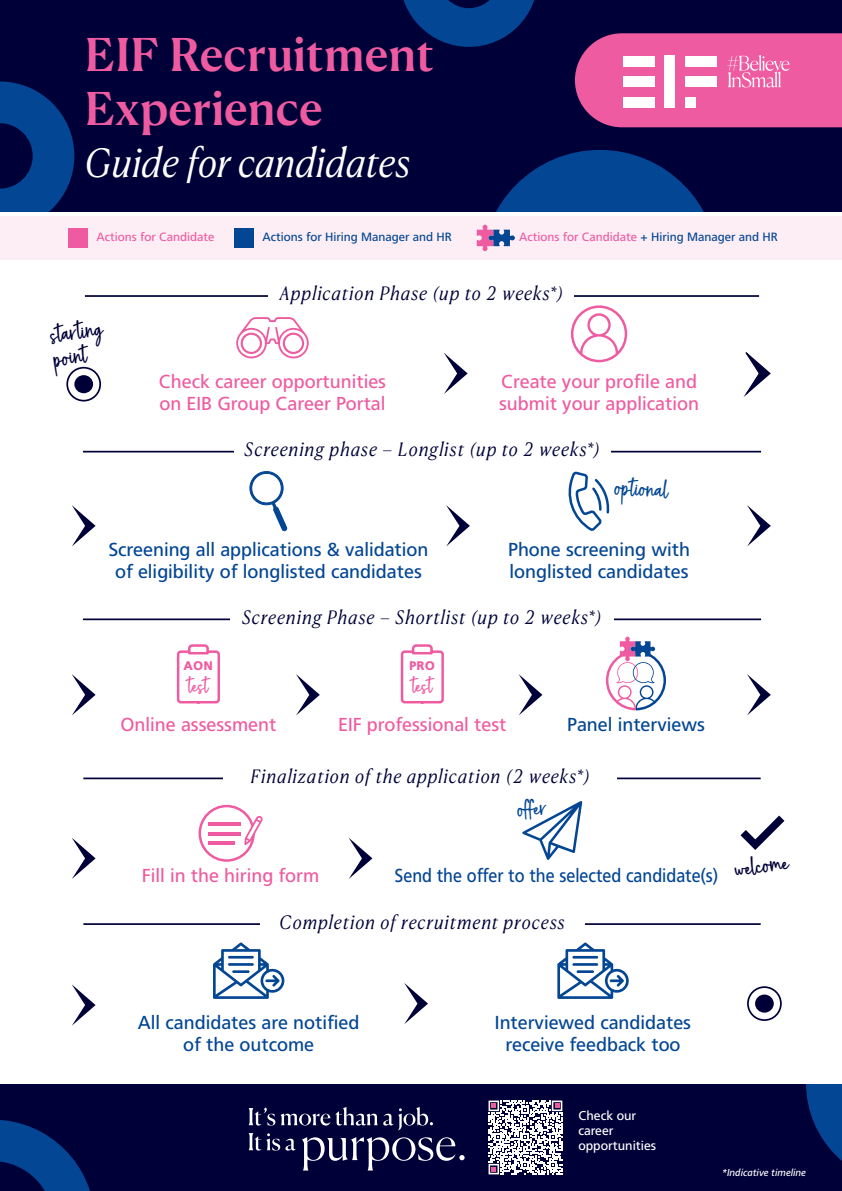
<style>
.page{position:relative;width:842px;height:1191px;background:#fff}
.page>*{position:absolute;margin:0;border:0;box-sizing:border-box;transform-origin:0 0}
.t1{font:500 45.2px/54.2px "Canela Text Office";color:#ef5ba1}
.t2{font:italic 300 38.9px "Canela Text Office";color:#fff}
.t3{font:28.1px/24px "Brooklyn";color:#000038}
.t4{font:28.1px "Brooklyn";color:#034694}
.t5{font:27.3px "Brooklyn";color:#034694}
.t6{font:25px "Brooklyn";color:#ef5ba1}
.t7{font:18.8px/22.5px "PF Catalog";color:#034694;text-align:center}
.t8{font:18.8px/22.5px "PF Catalog";color:#ef5ba1}
.t9{font:18.8px "PF Catalog";color:#034694;scale:.9 1}
.t10{font:italic 300 18.5px "Canela Text Office";letter-spacing:.05em;color:#000038}
.t11{font:12.8px/15.3px "PF Catalog";color:#fff}
.t12{font:900 12.5px "PF Catalog";color:#ef5ba1}
.t13{font:12px "PF Catalog";color:#ef5ba1}
.t14{font:12px "PF Catalog";color:#034694}
.t15{font:italic 10px "PF Catalog";color:#fff}
.s1{color:#034694}
</style>
<div class="page">
<svg style="left:213px;top:942px;width:71px;height:57px"></svg>
<svg style="left:557px;top:942px;width:72px;height:57px"></svg>
<div style="left:0;top:0;width:842px;height:212px;background:#000038"></div>
<svg style="left:403px;top:0;width:131px;height:47px"></svg>
<svg style="left:0;top:82px;width:74px;height:130px"></svg>
<div style="left:0;top:1084px;width:842px;height:107px;background:#000038"></div>
<svg style="left:0;top:1120px;width:90px;height:71px"></svg>
<svg style="left:806px;top:1084px;width:36px;height:77px"></svg>
<hr style="left:83px;top:777px;width:678px;height:2px;background:#000038">
<hr style="left:83px;top:923px;width:678px;height:2px;background:#000038">
<div style="left:223px;top:768px;width:394px;height:21px;background:#fff"></div>
<div style="left:260px;top:914px;width:324px;height:21px;background:#fff"></div>
<svg style="left:747px;top:505px;width:24px;height:41px"></svg>
<svg style="left:72px;top:505px;width:24px;height:41px"></svg>
<hr style="left:83px;top:451px;width:678px;height:1px;background:#000038">
<div style="left:234px;top:441px;width:376px;height:22px;background:#fff"></div>
<svg style="left:747px;top:674px;width:24px;height:41px"></svg>
<svg style="left:519px;top:674px;width:23px;height:41px"></svg>
<svg style="left:296px;top:674px;width:24px;height:41px"></svg>
<svg style="left:72px;top:674px;width:24px;height:41px"></svg>
<svg style="left:72px;top:838px;width:24px;height:41px"></svg>
<svg style="left:72px;top:984px;width:24px;height:41px"></svg>
<svg style="left:400px;top:644px;width:44px;height:60px"></svg>
<hr style="left:83px;top:618px;width:678px;height:2px;background:#000038">
<div style="left:230px;top:609px;width:383px;height:24px;background:#fff"></div>
<svg style="left:446px;top:505px;width:24px;height:41px"></svg>
<svg style="left:349px;top:838px;width:23px;height:41px"></svg>
<svg style="left:404px;top:983px;width:24px;height:41px"></svg>
<svg style="left:176px;top:644px;width:44px;height:60px"></svg>
<div style="left:0;top:216px;width:842px;height:44px;background:#fdedf4"></div>
<div style="left:68px;top:228px;width:19px;height:19px;background:#ef5ba1"></div>
<div style="left:234px;top:228px;width:19px;height:19px;background:#034694"></div>
<svg style="left:575px;top:33px;width:267px;height:94px;background:#e66aa7"></svg>
<svg style="left:522px;top:801px;width:60px;height:59px"></svg>
<svg style="left:605px;top:636px;width:61px;height:75px"></svg>
<svg style="left:743px;top:352px;width:28px;height:45px"></svg>
<svg style="left:444px;top:353px;width:24px;height:41px"></svg>
<hr style="left:85px;top:295px;width:674px;height:2px;background:#000038">
<div style="left:268px;top:286px;width:306px;height:22px;background:#fff"></div>
<svg style="left:236px;top:317px;width:73px;height:41px"></svg>
<div style="left:66px;top:367px;width:35px;height:34px;border:2px solid #000038;border-radius:50%"></div>
<div style="left:75px;top:376px;width:17px;height:16px;background:#000038;border-radius:50%"></div>
<div style="left:74px;top:375px;width:19px;height:18px;border:2px solid #000038;border-radius:50%"></div>
<div style="left:747px;top:986px;width:35px;height:35px;border:2px solid #000038;border-radius:50%"></div>
<div style="left:756px;top:995px;width:17px;height:16px;background:#000038;border-radius:50%"></div>
<div style="left:755px;top:994px;width:19px;height:18px;border:2px solid #000038;border-radius:50%"></div>
<svg style="left:477px;top:150px;width:241px;height:381px"></svg>
<div style="left:571px;top:305px;width:56px;height:57px;border:2px solid #ef5ba1;border-radius:50%"></div>
<div style="left:199px;top:805px;width:56px;height:56px;border:2px solid #ef5ba1;border-radius:50%"></div>
<hr style="left:208px;top:822px;width:33px;height:4px;background:#ef5ba1">
<svg style="left:208px;top:832px;width:33px;height:3px"></svg>
<hr style="left:208px;top:841px;width:27px;height:3px;background:#ef5ba1">
<svg style="left:244px;top:815px;width:19px;height:30px"></svg>
<svg style="left:249px;top:471px;width:39px;height:61px"></svg>
<svg style="left:740px;top:815px;width:44px;height:35px"></svg>
<svg style="left:249px;top:1107px;width:216px;height:63px"></svg>
<svg style="left:488px;top:1100px;width:74px;height:74px"></svg>
<h1 class="t1" style="left:85px;top:22px;width:351px">EIF Recruitment<br>Experience</h1>
<h2 class="t2" style="left:85px;top:129px;width:327px">Guide for candidates</h2>
<p class="t13" style="left:96px;top:229px;width:120px">Actions for Candidate</p>
<p class="t14" style="left:262px;top:229px;width:191px">Actions for Hiring Manager and HR</p>
<p class="t13" style="left:519px;top:229px;width:260px">Actions for Candidate <span class="s1">+ Hiring Manager and HR</span></p>
<h3 class="t3" style="left:49px;top:325px;width:55px;rotate:-8deg">starting point</h3>
<p class="t10" style="left:279px;top:277px;width:285px">Application Phase (up to 2 weeks*)</p>
<p class="t8" style="left:159px;top:370px;width:229px">Check career opportunities on EIB Group Career Portal</p>
<p class="t8" style="left:499px;top:370px;width:201px">Create your profile and submit your application</p>
<p class="t10" style="left:244px;top:433px;width:357px">Screening phase – Longlist (up to 2 weeks*)</p>
<h3 class="t4" style="left:616px;top:473px;width:55px;rotate:4deg">optional</h3>
<p class="t7" style="left:108px;top:538px;width:322px">Screening all applications &amp; validation of eligibility of longlisted candidates</p>
<p class="t7" style="left:508px;top:538px;width:183px;text-align:left">Phone screening with longlisted candidates</p>
<p class="t12" style="left:184px;top:658px;width:31px">AON</p>
<h3 class="t6" style="left:188px;top:674px;width:22px">test</h3>
<p class="t10" style="left:242px;top:601px;width:361px">Screening Phase – Shortlist (up to 2 weeks*)</p>
<p class="t12" style="left:409px;top:658px;width:27px">PRO</p>
<h3 class="t6" style="left:412px;top:674px;width:22px">test</h3>
<p class="t8" style="left:120px;top:713px;width:157px">Online assessment</p>
<p class="t8" style="left:338px;top:713px;width:170px">EIF professional test</p>
<p class="t7" style="left:567px;top:713px;width:139px">Panel interviews</p>
<p class="t10" style="left:250px;top:760px;width:341px">Finalization of the application (2 weeks*)</p>
<p class="t8" style="left:142px;top:864px;width:179px">Fill in the hiring form</p>
<h3 class="t5" style="left:517px;top:796px;width:30px;rotate:-4deg">offer</h3>
<p class="t9" style="left:394px;top:864px;width:361px">Send the offer to the selected candidate(s)</p>
<p class="t10" style="left:279px;top:905px;width:287px">Completion of recruitment process</p>
<h3 class="t3" style="left:734px;top:859px;width:55px;rotate:-8deg">welcome</h3>
<p class="t7" style="left:138px;top:1011px;width:223px">All candidates are notified of the outcome</p>
<p class="t7" style="left:495px;top:1011px;width:198px">Interviewed candidates receive feedback too</p>
<p class="t11" style="left:578px;top:1107px;width:79px">Check our career opportunities</p>
<p class="t15" style="left:722px;top:1166px;width:86px">*Indicative timeline</p>
</div>
